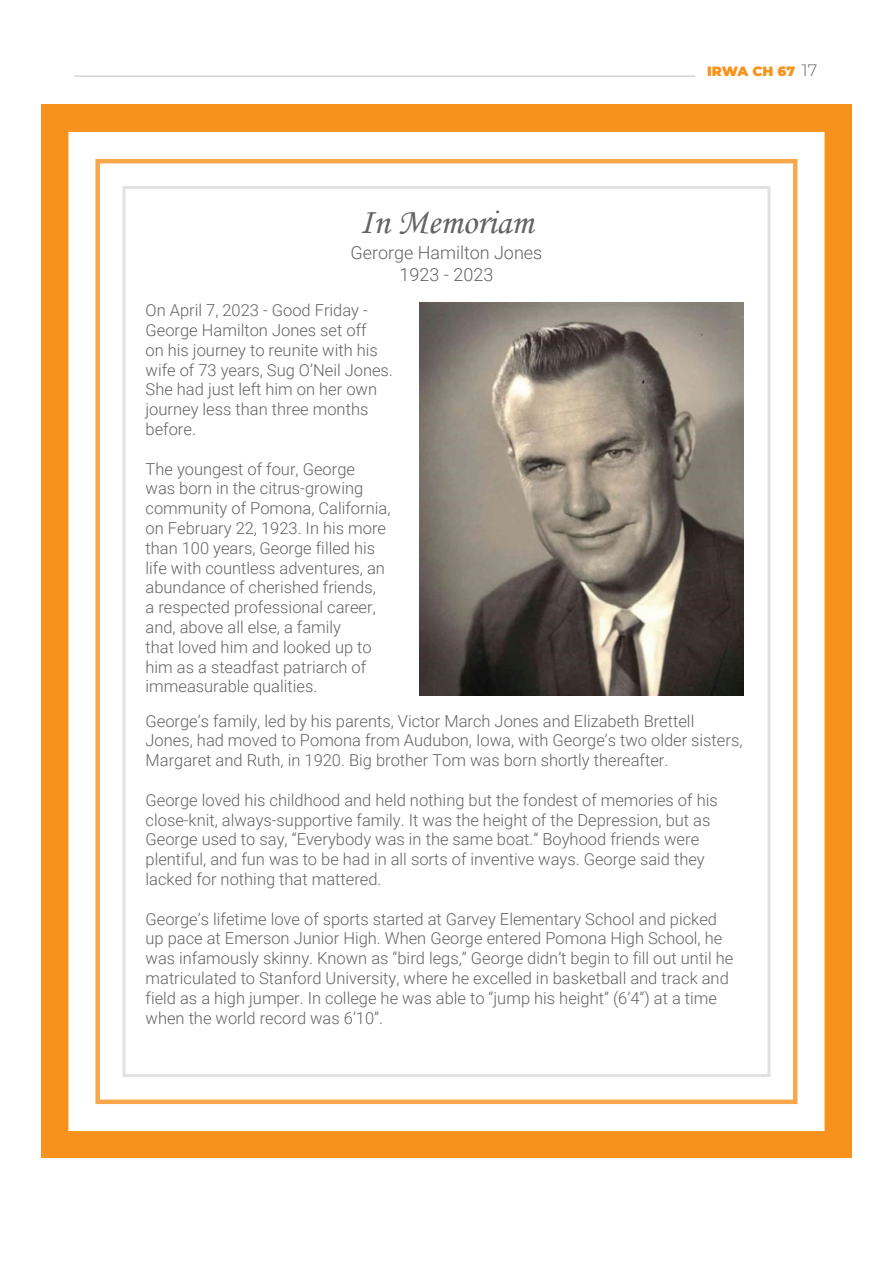
<style>
.page{position:relative;width:893px;height:1263px;background:#fff}
.page>*{position:absolute;margin:0;border:0;box-sizing:border-box;transform-origin:0 0}
.t1{font:36px "Monotype Corsiva";color:#636366}
.t2{font:300 18px/21.6px "Roboto";color:#636366;text-align:center}
.t3{font:300 16.5px/19.8px "Roboto";color:#636366}
.t4{font:900 13.5px "Montserrat";color:#f7931d}
.s1{font-weight:300;font-size:16.5px;color:#636366}
</style>
<div class="page">
<div style="left:41px;top:105px;width:810px;height:1053px;background:#f7931d"></div>
<div style="left:68px;top:132px;width:756px;height:999px;background:#fff"></div>
<div style="left:95px;top:159px;width:702px;height:945px;border:4px solid #f7931d"></div>
<div style="left:122px;top:186px;width:648px;height:891px;border:3px solid #e1e1e1"></div>
<img style="left:420px;top:302px;width:324px;height:393px">
<hr style="left:74px;top:76px;width:621px;height:1px;background:#bcbdc0">
<p class="t4" style="left:707px;top:61px;width:112px">IRWA CH 67 <span class="s1">17</span></p>
<h1 class="t1" style="left:359px;top:201px;width:176px">In Memoriam</h1>
<p class="t2" style="left:351px;top:241px;width:193px">Gerorge Hamilton Jones<br>1923 - 2023</p>
<p class="t3" style="left:146px;top:300px;width:249px">On April 7, 2023 - Good Friday -<br>George Hamilton Jones set off<br>on his journey to reunite with his wife of 73 years, Sug O’Neil Jones.<br>She had just left him on her own journey less than three months before.</p>
<p class="t3" style="left:146px;top:458px;width:246px">The youngest of four, George<br>was born in the citrus-growing community of Pomona, California, on February 22, 1923. In his more than 100 years, George filled his life with countless adventures, an abundance of cherished friends,<br>a respected professional career, and, above all else, a family<br>that loved him and looked up to him as a steadfast patriarch of immeasurable qualities.</p>
<p class="t3" style="left:146px;top:710px;width:598px">George’s family, led by his parents, Victor March Jones and Elizabeth Brettell<br>Jones, had moved to Pomona from Audubon, Iowa, with George’s two older sisters,<br>Margaret and Ruth, in 1920. Big brother Tom was born shortly thereafter.</p>
<p class="t3" style="left:146px;top:789px;width:574px">George loved his childhood and held nothing but the fondest of memories of his close-knit, always-supportive family. It was the height of the Depression, but as George used to say, “Everybody was in the same boat.” Boyhood friends were plentiful, and fun was to be had in all sorts of inventive ways. George said they lacked for nothing that mattered.</p>
<p class="t3" style="left:146px;top:908px;width:589px">George’s lifetime love of sports started at Garvey Elementary School and picked up pace at Emerson Junior High. When George entered Pomona High School, he was infamously skinny. Known as “bird legs,” George didn’t begin to fill out until he matriculated to Stanford University, where he excelled in basketball and track and field as a high jumper. In college he was able to “jump his height” (6’4”) at a time when the world record was 6’10”.</p>
</div>
